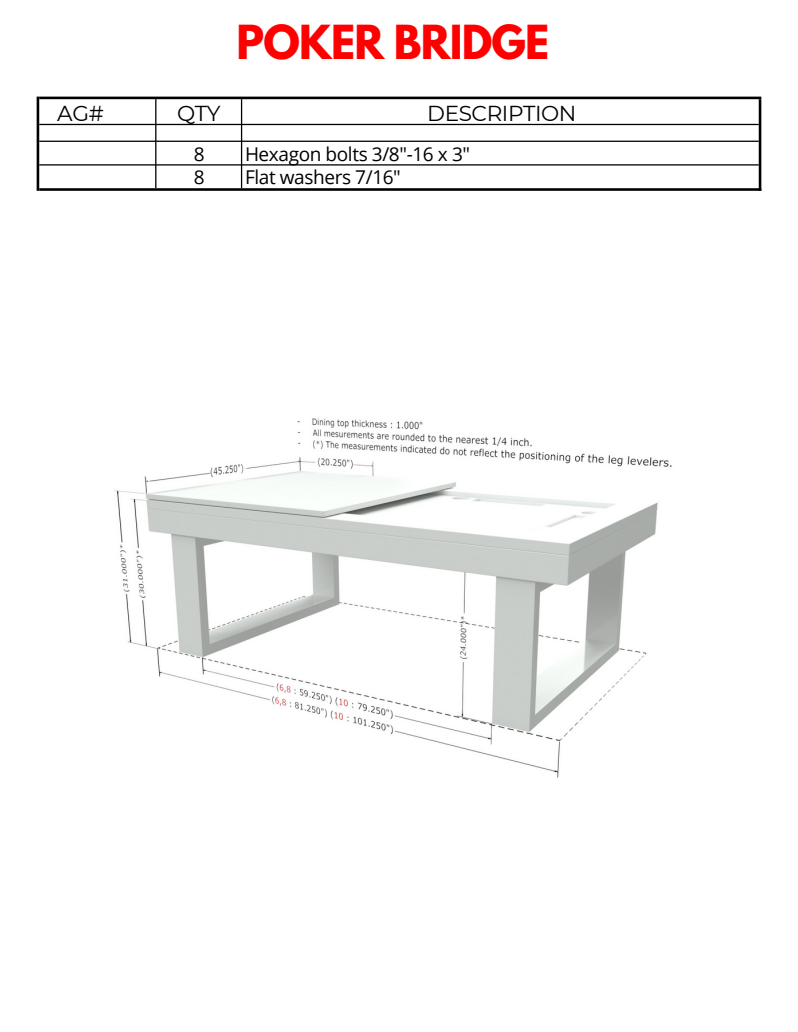
<style>
.page{position:relative;width:798px;height:1032px;background:#fff}
.page>*{position:absolute;margin:0;border:0;box-sizing:border-box;transform-origin:0 0}
.t1{font:700 41.6px "League Spartan";letter-spacing:-.02em;color:#f00}
.t2{font:21.6px "Montserrat";letter-spacing:-.02em;color:#000}
.t3{font:19px/22.4px "Open Sans";letter-spacing:-.02em;color:#000}
</style>
<div class="page">
<svg style="left:39px;top:97px;width:722px;height:94px"></svg>
<img style="left:114px;top:418px;width:558px;height:360px">
<p class="t1" style="left:236px;top:21px;width:314px">POKER BRIDGE</p>
<p class="t2" style="left:57px;top:100px;width:48px">AG#</p>
<p class="t2" style="left:177px;top:100px;width:45px">QTY</p>
<p class="t2" style="left:427px;top:100px;width:151px">DESCRIPTION</p>
<p class="t3" style="left:245px;top:143px;width:226px">Hexagon bolts 3/8"-16 x 3"<br>Flat washers 7/16"</p>
<p class="t3" style="left:194px;top:143px;width:12px">8<br>8</p>
</div>
